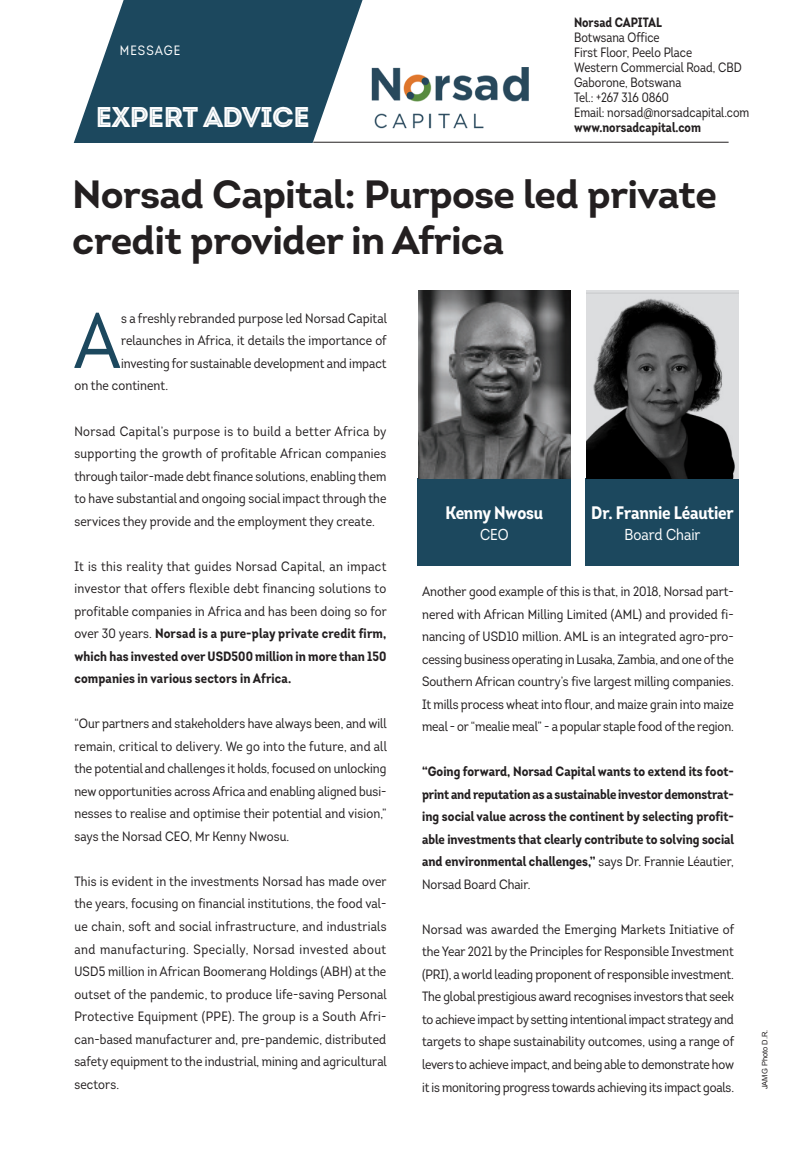
<style>
.page{position:relative;width:808px;height:1149px;background:#fff}
.page>*{position:absolute;margin:0;border:0;box-sizing:border-box;transform-origin:0 0}
.t1{font:77.85px "Intro Cond";color:#1c485e}
.t2{font:700 39.3px/46.2px "Intro";letter-spacing:-.02em;color:#231f20}
.t3{font:28.5px "Intro Black Inline";letter-spacing:-.02em;color:#fff}
.t4{font:700 18.15px "Intro Cond";letter-spacing:-.01em;color:#fff}
.t5{font:15.75px "Intro Cond";color:#fff}
.t6{font:13.5px/22.5px "Intro Cond";color:#231f20;text-align:justify}
.t7{font:700 13.5px/22.5px "Intro Cond";color:#231f20;text-align:justify}
.t8{font:13.5px/15px "Intro Cond";color:#231f20;scale:.96 1}
.t9{font:700 13.5px "Intro Cond";color:#231f20;scale:.96 1}
.t10{font:13.5px "Intro Cond";letter-spacing:.075em;color:#fff}
.t11{font:7.5px "Arial";color:#231f20}
.s1{font-weight:700}
.s2{font-weight:400}
</style>
<div class="page">
<svg style="left:74px;top:0;width:288px;height:143px;fill:#1c485e"></svg>
<img style="left:372px;top:67px;width:157px;height:62px">
<hr style="left:313px;top:142px;width:416px;height:1px;background:#231f20">
<div style="left:586px;top:478px;width:153px;height:88px;background:#1c485e"></div>
<img style="left:587px;top:292px;width:152px;height:186px">
<div style="left:418px;top:478px;width:153px;height:88px;background:#1c485e"></div>
<img style="left:419px;top:290px;width:152px;height:188px">
<p class="t10" style="left:120px;top:42px;width:62px">MESSAGE</p>
<h3 class="t3" style="left:96px;top:98px;width:215px">EXPERT ADVICE</h3>
<p class="t9" style="left:574px;top:14px;width:93px">Norsad CAPITAL</p>
<p class="t8" style="left:574px;top:30px;width:184px">Botwsana Office<br>First Floor, Peelo Place<br>Western Commercial Road, CBD<br>Gaborone, Botswana<br>Tel.: +267 316 0860<br>Email: norsad@norsadcapital.com</p>
<p class="t9" style="left:574px;top:119px;width:134px">www.norsadcapital.com</p>
<h2 class="t2" style="left:72px;top:171px;width:646px">Norsad Capital: Purpose led private credit provider in Africa</h2>
<h1 class="t1" style="left:73px;top:293px;width:49px">A</h1>
<p class="t6" style="left:121px;top:307px;width:267px">s a freshly rebranded purpose led Norsad Capital</p>
<p class="t6" style="left:121px;top:329px;width:267px">relaunches in Africa, it details the importance of</p>
<p class="t6" style="left:121px;top:352px;width:267px">investing for sustainable development and impact</p>
<p class="t6" style="left:74px;top:374px;width:95px">on the continent.</p>
<p class="t6" style="left:74px;top:419px;width:314px">Norsad Capital’s purpose is to build a better Africa by supporting the growth of profitable African companies through tailor-made debt finance solutions, enabling them to have substantial and ongoing social impact through the services they provide and the employment they create.</p>
<p class="t6" style="left:74px;top:554px;width:314px">It is this reality that guides Norsad Capital, an impact investor that offers flexible debt financing solutions to profitable companies in Africa and has been doing so for over 30 years. <span class="s1">Norsad is a pure-play private credit firm, which has invested over USD500 million in more than 150 companies in various sectors in Africa.</span></p>
<p class="t6" style="left:74px;top:712px;width:314px">“Our partners and stakeholders have always been, and will remain, critical to delivery. We go into the future, and all the potential and challenges it holds, focused on unlocking new opportunities across Africa and enabling aligned busi&shy;nesses to realise and optimise their potential and vision,” says the Norsad CEO, Mr Kenny Nwosu.</p>
<p class="t6" style="left:74px;top:869px;width:314px">This is evident in the investments Norsad has made over the years, focusing on financial institutions, the food val&shy;ue chain, soft and social infrastructure, and industrials and manufacturing. Specially, Norsad invested about USD5 million in African Boomerang Holdings (ABH) at the outset of the pandemic, to produce life-saving Personal Protective Equipment (PPE). The group is a South Afri&shy;can-based manufacturer and, pre-pandemic, distributed safety equipment to the industrial, mining and agricultural sectors.</p>
<h3 class="t4" style="left:445px;top:500px;width:99px">Kenny Nwosu</h3>
<p class="t5" style="left:480px;top:524px;width:30px">CEO</p>
<h3 class="t4" style="left:591px;top:500px;width:144px">Dr. Frannie Léautier</h3>
<p class="t5" style="left:624px;top:524px;width:78px">Board Chair</p>
<p class="t6" style="left:422px;top:580px;width:313px">Another good example of this is that, in 2018, Norsad part&shy;nered with African Milling Limited (AML) and provided fi&shy;nancing of USD10 million. AML is an integrated agro-pro&shy;cessing business operating in Lusaka, Zambia, and one of the Southern African country’s five largest milling companies.<br>It mills process wheat into flour, and maize grain into maize meal - or “mealie meal” - a popular staple food of the region.</p>
<p class="t7" style="left:422px;top:759px;width:314px">“Going forward, Norsad Capital wants to extend its foot&shy;print and reputation as a sustainable investor demonstrat&shy;ing social value across the continent by selecting profit&shy;able investments that clearly contribute to solving social and environmental challenges,” <span class="s2">says Dr. Frannie Léautier, Norsad Board Chair.</span></p>
<p class="t6" style="left:422px;top:917px;width:314px">Norsad was awarded the Emerging Markets Initiative of the Year 2021 by the Principles for Responsible Investment (PRI), a world leading proponent of responsible investment.<br>The global prestigious award recognises investors that seek to achieve impact by setting intentional impact strategy and targets to shape sustainability outcomes, using a range of levers to achieve impact, and being able to demonstrate how it is monitoring progress towards achieving its impact goals.</p>
<p class="t11" style="left:760px;top:1089px;width:61px;rotate:-90deg">JAMG Photo D.R.</p>
</div>
